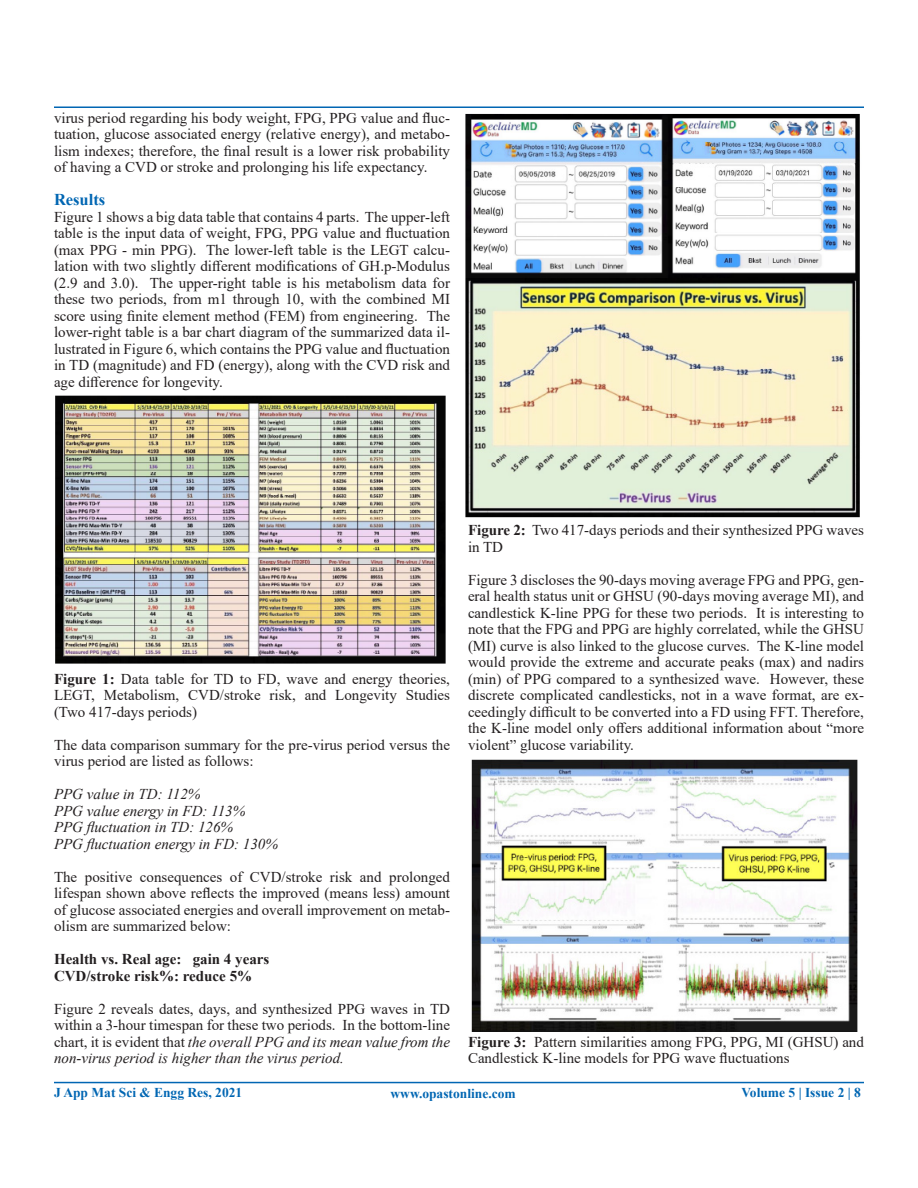
<style>
.page{position:relative;width:918px;height:1188px;background:#fff}
.page>*{position:absolute;margin:0;border:0;box-sizing:border-box;transform-origin:0 0}
.t1{font:700 16.5px "Times New Roman";color:#0166b3}
.t2{font:15px/16.5px "Times New Roman";color:#231f20;text-align:justify}
.t3{font:italic 15px "Times New Roman";color:#231f20}
.t4{font:700 15px "Times New Roman";color:#231f20}
.t5{font:700 13.5px "Times New Roman";color:#0166b3}
.s1{font-weight:700}
.s2{font-style:italic}
</style>
<div class="page">
<hr style="left:54px;top:106px;width:810px;height:2px;background:#0166b3">
<hr style="left:54px;top:1082px;width:810px;height:1px;background:#0166b3">
<img style="left:55px;top:395px;width:391px;height:269px">
<img style="left:465px;top:113px;width:395px;height:405px">
<img style="left:471px;top:759px;width:386px;height:273px">
<p class="t2" style="left:54px;top:109px;width:398px">virus period regarding his body weight, FPG, PPG value and fluc&shy;tuation, glucose associated energy (relative energy), and metabo&shy;lism indexes; therefore, the final result is a lower risk probability of having a CVD or stroke and prolonging his life expectancy.</p>
<p class="t1" style="left:54px;top:188px;width:53px">Results</p>
<p class="t2" style="left:54px;top:208px;width:398px">Figure 1 shows a big data table that contains 4 parts. The upper-left table is the input data of weight, FPG, PPG value and fluctuation (max PPG - min PPG). The lower-left table is the LEGT calcu&shy;lation with two slightly different modifications of GH.p-Modulus (2.9 and 3.0). The upper-right table is his metabolism data for these two periods, from m1 through 10, with the combined MI score using finite element method (FEM) from engineering. The lower-right table is a bar chart diagram of the summarized data il&shy;lustrated in Figure 6, which contains the PPG value and fluctuation in TD (magnitude) and FD (energy), along with the CVD risk and age difference for longevity.</p>
<p class="t2" style="left:54px;top:670px;width:398px"><span class="s1">Figure 1:</span> Data table for TD to FD, wave and energy theories, LEGT, Metabolism, CVD/stroke risk, and Longevity Studies (Two 417-days periods)</p>
<p class="t2" style="left:54px;top:736px;width:398px">The data comparison summary for the pre-virus period versus the virus period are listed as follows:</p>
<p class="t3" style="left:54px;top:784px;width:148px">PPG value in TD: 112%</p>
<p class="t3" style="left:54px;top:801px;width:193px">PPG value energy in FD: 113%</p>
<p class="t3" style="left:54px;top:817px;width:181px">PPG fluctuation in TD: 126%</p>
<p class="t3" style="left:54px;top:834px;width:225px">PPG fluctuation energy in FD: 130%</p>
<p class="t2" style="left:54px;top:868px;width:398px">The positive consequences of CVD/stroke risk and prolonged lifespan shown above reflects the improved (means less) amount of glucose associated energies and overall improvement on metab&shy;olism are summarized below:</p>
<p class="t4" style="left:54px;top:949px;width:217px">Health vs. Real age: gain 4 years</p>
<p class="t4" style="left:54px;top:965px;width:200px">CVD/stroke risk%: reduce 5%</p>
<p class="t2" style="left:54px;top:1000px;width:398px">Figure 2 reveals dates, days, and synthesized PPG waves in TD within a 3-hour timespan for these two periods. In the bottom-line chart, it is evident that <span class="s2">the overall PPG and its mean value from the non-virus period is higher than the virus period.</span></p>
<p class="t2" style="left:468px;top:522px;width:398px"><span class="s1">Figure 2:</span> Two 417-days periods and their synthesized PPG waves in TD</p>
<p class="t2" style="left:468px;top:571px;width:398px">Figure 3 discloses the 90-days moving average FPG and PPG, gen&shy;eral health status unit or GHSU (90-days moving average MI), and candlestick K-line PPG for these two periods. It is interesting to note that the FPG and PPG are highly correlated, while the GHSU (MI) curve is also linked to the glucose curves. The K-line model would provide the extreme and accurate peaks (max) and nadirs (min) of PPG compared to a synthesized wave. However, these discrete complicated candlesticks, not in a wave format, are ex&shy;ceedingly difficult to be converted into a FD using FFT. Therefore, the K-line model only offers additional information about “more violent” glucose variability.</p>
<p class="t2" style="left:468px;top:1033px;width:397px"><span class="s1">Figure 3:</span> Pattern similarities among FPG, PPG, MI (GHSU) and<br>Candlestick K-line models for PPG wave fluctuations</p>
<p class="t5" style="left:54px;top:1083px;width:190px">J App Mat Sci &amp; Engg Res, 2021</p>
<p class="t5" style="left:391px;top:1084px;width:127px">www.opastonline.com</p>
<p class="t5" style="left:741px;top:1083px;width:121px">Volume 5 | Issue 2 | 8</p>
</div>
